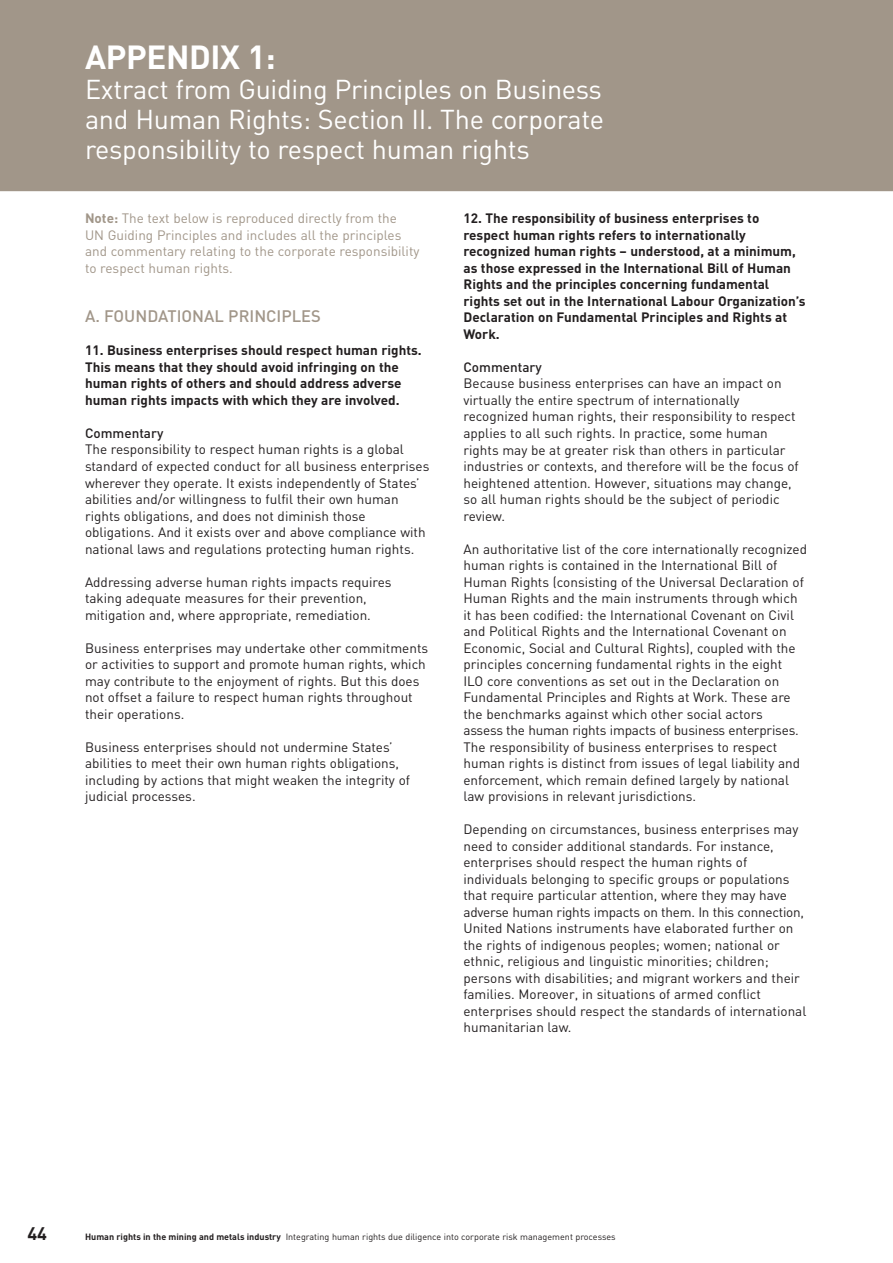
<style>
.page{position:relative;width:893px;height:1263px;background:#fff}
.page>*{position:absolute;margin:0;border:0;box-sizing:border-box;transform-origin:0 0}
.t1{font:700 33px "DIN";letter-spacing:-.01em;color:#fff}
.t2{font:27px/30px "DIN";letter-spacing:-.01em;color:#fff;text-align:justify}
.t3{font:700 18px "DIN";color:#231f20}
.t4{font:500 16.5px "DIN";color:#a19689}
.t5{font:13.5px/16.5px "DIN";color:#231f20}
.t6{font:700 13.5px/16.5px "DIN";color:#231f20}
.t7{font:13.5px/16.5px "DIN";color:#a19689}
.t8{font:500 13.5px "DIN";color:#231f20}
.t9{font:9px "DIN";color:#231f20}
.s1{font-weight:700}
</style>
<div class="page">
<div style="left:0;top:0;width:893px;height:190px;background:#a19689"></div>
<hr style="left:0;top:190px;width:893px;height:1px;background:#a19689">
<h1 class="t1" style="left:85px;top:38px;width:192px">APPENDIX 1:</h1>
<h2 class="t2" style="left:85px;top:75px;width:521px">Extract from Guiding Principles on Business and Human Rights: Section II. The corporate responsibility to respect human rights</h2>
<p class="t7" style="left:85px;top:211px;width:336px"><span class="s1">Note:</span> The text below is reproduced directly from the<br>UN Guiding Principles and includes all the principles and commentary relating to the corporate responsibility to respect human rights.</p>
<p class="t4" style="left:85px;top:307px;width:237px">A. FOUNDATIONAL PRINCIPLES</p>
<p class="t6" style="left:85px;top:343px;width:338px">11. Business enterprises should respect human rights.<br>This means that they should avoid infringing on the human rights of others and should address adverse human rights impacts with which they are involved.</p>
<p class="t8" style="left:85px;top:425px;width:80px">Commentary</p>
<p class="t5" style="left:85px;top:442px;width:346px">The responsibility to respect human rights is a global standard of expected conduct for all business enterprises wherever they operate. It exists independently of States’ abilities and/or willingness to fulfil their own human rights obligations, and does not diminish those obligations. And it exists over and above compliance with national laws and regulations protecting human rights.</p>
<p class="t5" style="left:85px;top:574px;width:308px">Addressing adverse human rights impacts requires taking adequate measures for their prevention, mitigation and, where appropriate, remediation.</p>
<p class="t5" style="left:85px;top:640px;width:345px">Business enterprises may undertake other commitments or activities to support and promote human rights, which may contribute to the enjoyment of rights. But this does not offset a failure to respect human rights throughout their operations.</p>
<p class="t5" style="left:85px;top:739px;width:327px">Business enterprises should not undermine States’ abilities to meet their own human rights obligations, including by actions that might weaken the integrity of judicial processes.</p>
<p class="t6" style="left:463px;top:211px;width:343px">12. The responsibility of business enterprises to respect human rights refers to internationally recognized human rights – understood, at a minimum, as those expressed in the International Bill of Human Rights and the principles concerning fundamental rights set out in the International Labour Organization’s Declaration on Fundamental Principles and Rights at Work.</p>
<p class="t8" style="left:463px;top:359px;width:80px">Commentary</p>
<p class="t5" style="left:463px;top:376px;width:337px">Because business enterprises can have an impact on virtually the entire spectrum of internationally recognized human rights, their responsibility to respect applies to all such rights. In practice, some human rights may be at greater risk than others in particular industries or contexts, and therefore will be the focus of heightened attention. However, situations may change, so all human rights should be the subject of periodic review.</p>
<p class="t5" style="left:463px;top:541px;width:345px">An authoritative list of the core internationally recognized human rights is contained in the International Bill of Human Rights (consisting of the Universal Declaration of Human Rights and the main instruments through which it has been codified: the International Covenant on Civil and Political Rights and the International Covenant on Economic, Social and Cultural Rights), coupled with the principles concerning fundamental rights in the eight<br>ILO core conventions as set out in the Declaration on Fundamental Principles and Rights at Work. These are the benchmarks against which other social actors<br>assess the human rights impacts of business enterprises.<br>The responsibility of business enterprises to respect human rights is distinct from issues of legal liability and enforcement, which remain defined largely by national law provisions in relevant jurisdictions.</p>
<p class="t5" style="left:463px;top:821px;width:344px">Depending on circumstances, business enterprises may need to consider additional standards. For instance, enterprises should respect the human rights of individuals belonging to specific groups or populations that require particular attention, where they may have adverse human rights impacts on them. In this connection, United Nations instruments have elaborated further on the rights of indigenous peoples; women; national or ethnic, religious and linguistic minorities; children; persons with disabilities; and migrant workers and their families. Moreover, in situations of armed conflict enterprises should respect the standards of international humanitarian law.</p>
<h3 class="t3" style="left:27px;top:1224px;width:21px">44</h3>
<p class="t9" style="left:85px;top:1232px;width:532px"><span class="s1">Human rights in the mining and metals industry</span> Integrating human rights due diligence into corporate risk management processes</p>
</div>
